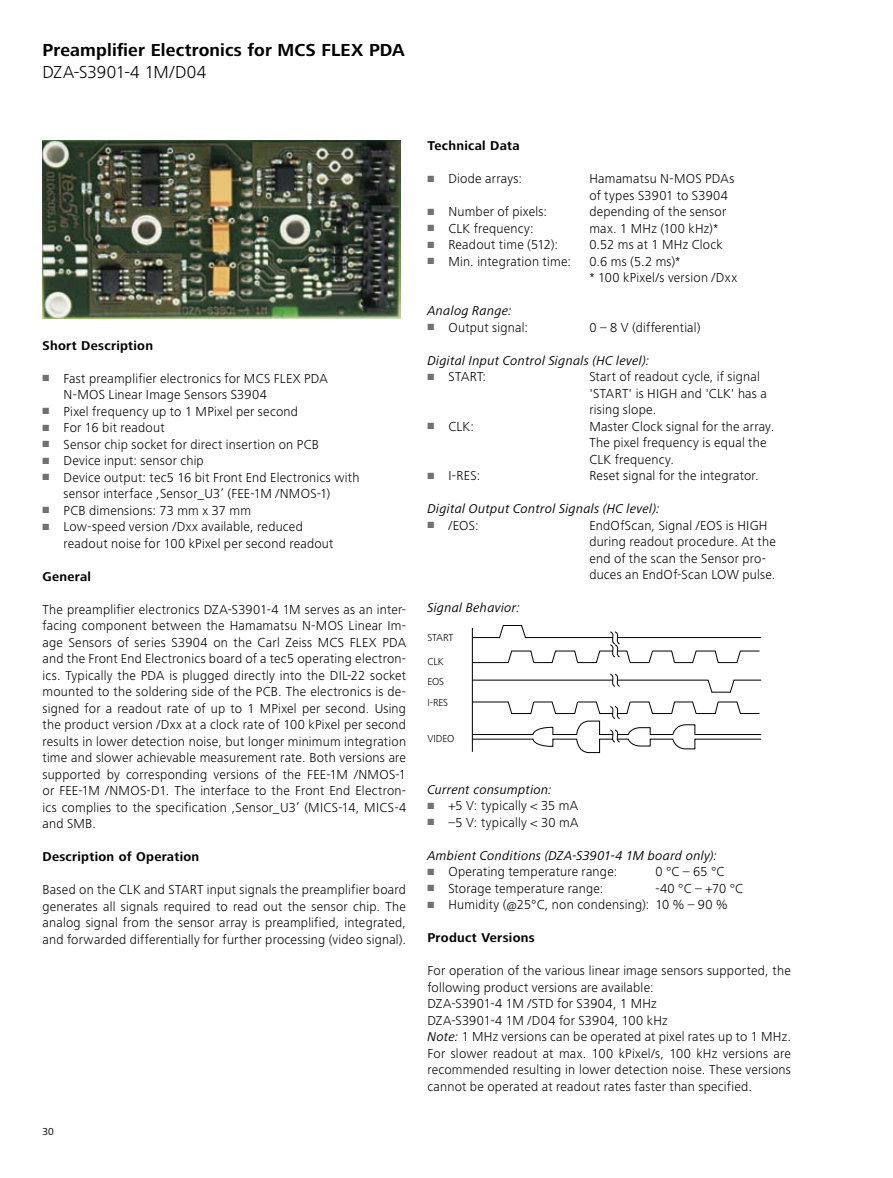
<style>
.page{position:relative;width:893px;height:1178px;background:#fff}
.page>*{position:absolute;margin:0;border:0;box-sizing:border-box;transform-origin:0 0}
.t1{font:700 18px "Frutiger Next LT";letter-spacing:.01em;color:#000}
.t2{font:300 18px "Frutiger Next LT";color:#000}
.t3{font:300 13.5px/16.5px "Frutiger Next LT";letter-spacing:.015em;color:#000}
.t4{font:italic 13.2px "Frutiger Next LT";letter-spacing:.02em;color:#000}
.t5{font:700 13.2px "Frutiger Next LT";letter-spacing:.02em;color:#000}
.t6{font:300 10.5px/20px "Frutiger Next LT";letter-spacing:-.01em;color:#000}
.t7{font:10.5px "Frutiger Next LT";color:#000}
.s1{color:#707173}
.s2{font-weight:400;font-style:italic;font-size:13.2px}
</style>
<div class="page">
<img style="left:43px;top:140px;width:358px;height:178px">
<hr style="left:472px;top:628px;width:1px;height:124px;background:#000">
<svg style="left:472px;top:625px;width:290px;height:38px"></svg>
<svg style="left:472px;top:673px;width:290px;height:20px"></svg>
<svg style="left:472px;top:701px;width:290px;height:52px"></svg>
<h1 class="t1" style="left:43px;top:40px;width:364px">Preamplifier Electronics for MCS FLEX PDA</h1>
<h1 class="t2" style="left:43px;top:62px;width:165px">DZA-S3901-4 1M/D04</h1>
<p class="t5" style="left:43px;top:338px;width:112px">Short Description</p>
<p class="t3" style="left:64px;top:370px;width:266px;text-indent:-21px"><span class="s1">■</span> Fast preamplifier electronics for MCS FLEX PDA<br>N-MOS Linear Image Sensors S3904</p>
<p class="t3" style="left:43px;top:403px;width:257px"><span class="s1">■</span> Pixel frequency up to 1 MPixel per second</p>
<p class="t3" style="left:43px;top:419px;width:124px"><span class="s1">■</span> For 16 bit readout</p>
<p class="t3" style="left:43px;top:436px;width:278px"><span class="s1">■</span> Sensor chip socket for direct insertion on PCB</p>
<p class="t3" style="left:43px;top:452px;width:163px"><span class="s1">■</span> Device input: sensor chip</p>
<p class="t3" style="left:43px;top:469px;width:318px;text-align:center"><span class="s1">■</span> Device output: tec5 16 bit Front End Electronics with sensor interface ‚Sensor_U3’ (FEE-1M /NMOS-1)</p>
<p class="t3" style="left:43px;top:502px;width:210px"><span class="s1">■</span> PCB dimensions: 73 mm x 37 mm</p>
<p class="t3" style="left:64px;top:518px;width:271px;text-indent:-21px"><span class="s1">■</span> Low-speed version /Dxx available, reduced readout noise for 100 kPixel per second readout</p>
<p class="t5" style="left:43px;top:569px;width:50px">General</p>
<p class="t3" style="left:43px;top:601px;width:365px;text-align:justify">The preamplifier electronics DZA-S3901-4 1M serves as an inter&shy;facing component between the Hamamatsu N-MOS Linear Im&shy;age Sensors of series S3904 on the Carl Zeiss MCS FLEX PDA and the Front End Electronics board of a tec5 operating electron&shy;ics. Typically the PDA is plugged directly into the DIL-22 socket mounted to the soldering side of the PCB. The electronics is de&shy;signed for a readout rate of up to 1 MPixel per second. Using the product version /Dxx at a clock rate of 100 kPixel per second results in lower detection noise, but longer minimum integration time and slower achievable measurement rate. Both versions are supported by corresponding versions of the FEE-1M /NMOS-1 or FEE-1M /NMOS-D1. The interface to the Front End Electron&shy;ics complies to the specification ‚Sensor_U3’ (MICS-14, MICS-4 and SMB.</p>
<p class="t5" style="left:43px;top:849px;width:158px">Description of Operation</p>
<p class="t3" style="left:43px;top:881px;width:365px;text-align:justify">Based on the CLK and START input signals the preamplifier board generates all signals required to read out the sensor chip. The analog signal from the sensor array is preamplified, integrated, and forwarded differentially for further processing (video signal).</p>
<p class="t7" style="left:43px;top:1125px;width:13px">30</p>
<p class="t5" style="left:427px;top:138px;width:94px">Technical Data</p>
<p class="t3" style="left:427px;top:171px;width:96px"><span class="s1">■</span> Diode arrays:</p>
<p class="t3" style="left:589px;top:171px;width:147px">Hamamatsu N-MOS PDAs of types S3901 to S3904</p>
<p class="t3" style="left:427px;top:204px;width:121px"><span class="s1">■</span> Number of pixels:</p>
<p class="t3" style="left:589px;top:204px;width:138px">depending of the sensor</p>
<p class="t3" style="left:427px;top:220px;width:108px"><span class="s1">■</span> CLK frequency:</p>
<p class="t3" style="left:589px;top:220px;width:131px">max. 1 MHz (100 kHz)*</p>
<p class="t3" style="left:427px;top:237px;width:132px"><span class="s1">■</span> Readout time (512):</p>
<p class="t3" style="left:589px;top:237px;width:135px">0.52 ms at 1 MHz Clock</p>
<p class="t3" style="left:427px;top:253px;width:145px"><span class="s1">■</span> Min. integration time:</p>
<p class="t3" style="left:589px;top:253px;width:149px">0.6 ms (5.2 ms)*<br>* 100 kPixel/s version /Dxx</p>
<p class="t4" style="left:427px;top:304px;width:86px">Analog Range:</p>
<p class="t3" style="left:427px;top:319px;width:102px"><span class="s1">■</span> Output signal:</p>
<p class="t3" style="left:589px;top:319px;width:113px">0 – 8 V (differential)</p>
<p class="t4" style="left:427px;top:353px;width:223px">Digital Input Control Signals (HC level):</p>
<p class="t3" style="left:427px;top:369px;width:60px"><span class="s1">■</span> START:</p>
<p class="t3" style="left:589px;top:369px;width:179px">Start of readout cycle, if signal 'START' is HIGH and 'CLK' has a rising slope.</p>
<p class="t3" style="left:427px;top:418px;width:48px"><span class="s1">■</span> CLK:</p>
<p class="t3" style="left:589px;top:418px;width:186px">Master Clock signal for the array.<br>The pixel frequency is equal the<br>CLK frequency.</p>
<p class="t3" style="left:427px;top:468px;width:54px"><span class="s1">■</span> I-RES:</p>
<p class="t3" style="left:589px;top:468px;width:171px">Reset signal for the integrator.</p>
<p class="t4" style="left:427px;top:502px;width:234px">Digital Output Control Signals (HC level):</p>
<p class="t3" style="left:427px;top:517px;width:53px"><span class="s1">■</span> /EOS:</p>
<p class="t3" style="left:589px;top:517px;width:188px">EndOfScan, Signal /EOS is HIGH during readout procedure. At the end of the scan the Sensor pro&shy;duces an EndOf-Scan LOW pulse.</p>
<p class="t4" style="left:427px;top:601px;width:94px">Signal Behavior:</p>
<p class="t6" style="left:427px;top:628px;width:28px">START</p>
<p class="t6" style="left:427px;top:652px;width:18px">CLK<br>EOS</p>
<p class="t6" style="left:427px;top:693px;width:22px">I-RES</p>
<p class="t6" style="left:427px;top:728px;width:29px">VIDEO</p>
<p class="t4" style="left:427px;top:782px;width:126px">Current consumption:</p>
<p class="t3" style="left:427px;top:798px;width:152px"><span class="s1">■</span> +5 V: typically &lt; 35 mA</p>
<p class="t3" style="left:427px;top:814px;width:153px"><span class="s1">■</span> –5 V: typically &lt; 30 mA</p>
<p class="t4" style="left:427px;top:848px;width:291px">Ambient Conditions (DZA-S3901-4 1M board only):</p>
<p class="t3" style="left:427px;top:864px;width:191px"><span class="s1">■</span> Operating temperature range:</p>
<p class="t3" style="left:655px;top:864px;width:71px">0 °C – 65 °C</p>
<p class="t3" style="left:427px;top:880px;width:178px"><span class="s1">■</span> Storage temperature range:</p>
<p class="t3" style="left:655px;top:880px;width:89px">-40 °C – +70 °C</p>
<p class="t3" style="left:427px;top:897px;width:302px"><span class="s1">■</span> Humidity (@25°C, non condensing): 10 % – 90 %</p>
<p class="t5" style="left:427px;top:930px;width:109px">Product Versions</p>
<p class="t3" style="left:427px;top:963px;width:365px">For operation of the various linear image sensors supported, the following product versions are available:<br>DZA-S3901-4 1M /STD for S3904, 1 MHz<br>DZA-S3901-4 1M /D04 for S3904, 100 kHz<br><span class="s2">Note:</span> 1 MHz versions can be operated at pixel rates up to 1 MHz.<br>For slower readout at max. 100 kPixel/s, 100 kHz versions are recommended resulting in lower detection noise. These versions cannot be operated at readout rates faster than specified.</p>
</div>
